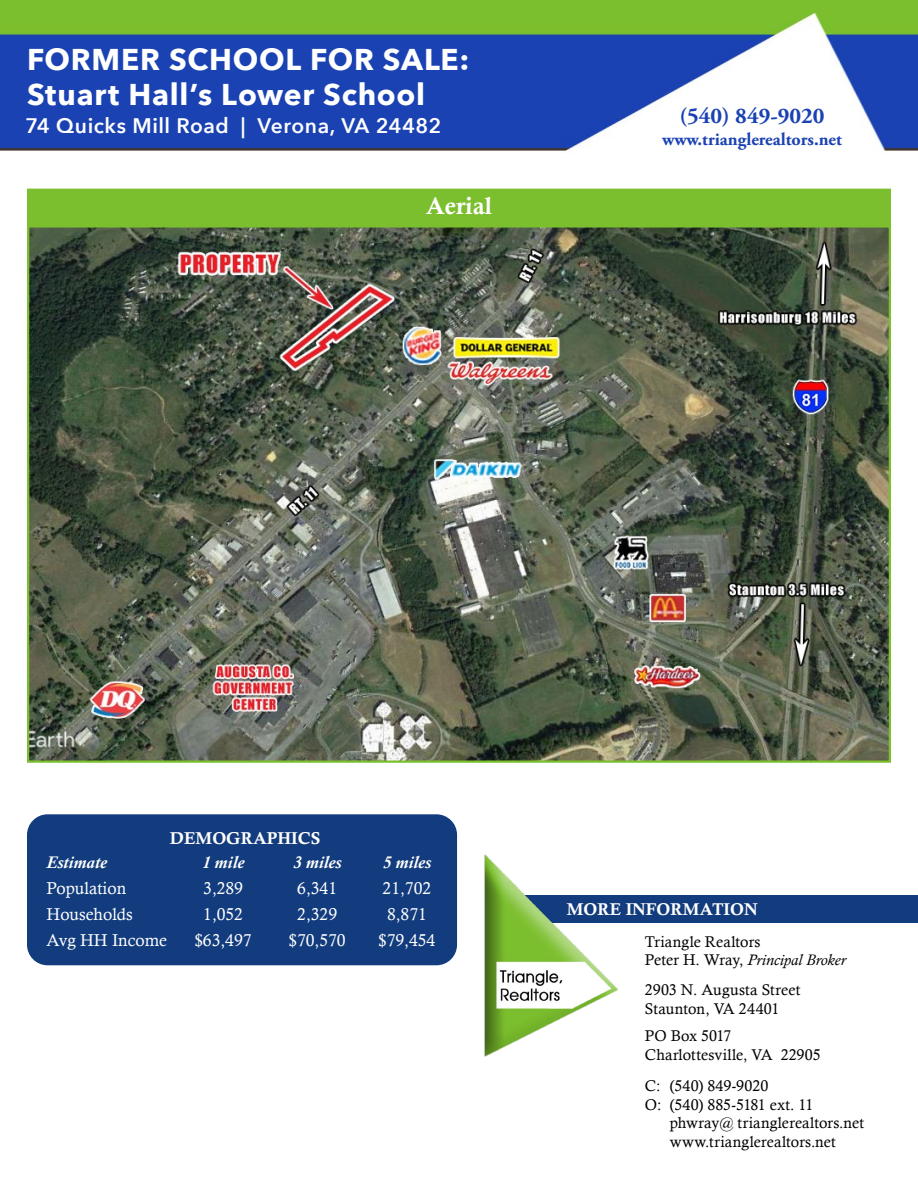
<style>
.page{position:relative;width:918px;height:1188px;background:#fff}
.page>*{position:absolute;margin:0;border:0;box-sizing:border-box;transform-origin:0 0}
.t1{font:700 30px/34.5px "Avenir Next";letter-spacing:.025em;color:#fff}
.t2{font:24px "Calis MT Bol";color:#fff}
.t3{font:700 22.5px "Adobe Garamond Pro";color:#1a42b3}
.t4{font:600 21px "Avenir Next";letter-spacing:.025em;color:#fff}
.t5{font:700 18px "Adobe Garamond Pro";color:#1a42b3}
.t6{font:17.1px "Calisto";color:#fff}
.t7{font:17.1px "Calis MT Bol";color:#fff}
.t8{font:italic 700 17.1px "Calisto";color:#fff}
.t9{font:15.6px/18.6px "Calisto";letter-spacing:.01em;color:#000}
.s1{font-style:italic}
</style>
<div class="page">
<img style="left:0;top:0;width:918px;height:966px">
<div style="left:522px;top:896px;width:396px;height:27px;background:#123c7d"></div>
<img style="left:472px;top:849px;width:148px;height:208px">
<div style="left:27px;top:189px;width:864px;height:38px;background:#7bbf2e"></div>
<img style="left:30px;top:228px;width:858px;height:532px">
<div style="left:27px;top:814px;width:430px;height:151px;background:#123c7d;border-radius:21px"></div>
<h1 class="t1" style="left:27px;top:42px;width:444px">FORMER SCHOOL FOR SALE:<br>Stuart Hall’s Lower School</h1>
<h3 class="t4" style="left:26px;top:107px;width:417px">74 Quicks Mill Road | Verona, VA 24482</h3>
<h2 class="t2" style="left:426px;top:192px;width:67px">Aerial</h2>
<h3 class="t3" style="left:680px;top:103px;width:147px">(540) 849-9020</h3>
<p class="t5" style="left:662px;top:128px;width:181px">www.trianglerealtors.net</p>
<p class="t7" style="left:170px;top:828px;width:152px">DEMOGRAPHICS</p>
<p class="t8" style="left:47px;top:853px;width:62px">Estimate</p>
<p class="t8" style="left:202px;top:853px;width:44px">1 mile</p>
<p class="t8" style="left:293px;top:853px;width:50px">3 miles</p>
<p class="t8" style="left:383px;top:853px;width:50px">5 miles</p>
<p class="t6" style="left:47px;top:879px;width:81px">Population</p>
<p class="t6" style="left:203px;top:879px;width:41px">3,289</p>
<p class="t6" style="left:297px;top:879px;width:41px">6,341</p>
<p class="t6" style="left:383px;top:879px;width:50px">21,702</p>
<p class="t6" style="left:47px;top:905px;width:88px">Households</p>
<p class="t6" style="left:203px;top:905px;width:41px">1,052</p>
<p class="t6" style="left:297px;top:905px;width:41px">2,329</p>
<p class="t6" style="left:387px;top:905px;width:41px">8,871</p>
<p class="t6" style="left:47px;top:931px;width:122px">Avg HH Income</p>
<p class="t6" style="left:195px;top:931px;width:58px">$63,497</p>
<p class="t6" style="left:289px;top:931px;width:58px">$70,570</p>
<p class="t6" style="left:379px;top:931px;width:58px">$79,454</p>
<p class="t7" style="left:567px;top:899px;width:192px">MORE INFORMATION</p>
<p class="t9" style="left:645px;top:932px;width:203px">Triangle Realtors<br>Peter H. Wray, <span class="s1">Principal Broker</span></p>
<p class="t9" style="left:645px;top:981px;width:157px">2903 N. Augusta Street<br>Staunton, VA 24401</p>
<p class="t9" style="left:645px;top:1026px;width:177px">PO Box 5017<br>Charlottesville, VA 22905</p>
<p class="t9" style="left:645px;top:1076px;width:125px">C: (540) 849-9020</p>
<p class="t9" style="left:645px;top:1095px;width:170px">O: (540) 885-5181 ext. 11</p>
<p class="t9" style="left:670px;top:1114px;width:196px">phwray@ trianglerealtors.net</p>
<p class="t9" style="left:670px;top:1132px;width:168px">www.trianglerealtors.net</p>
</div>
